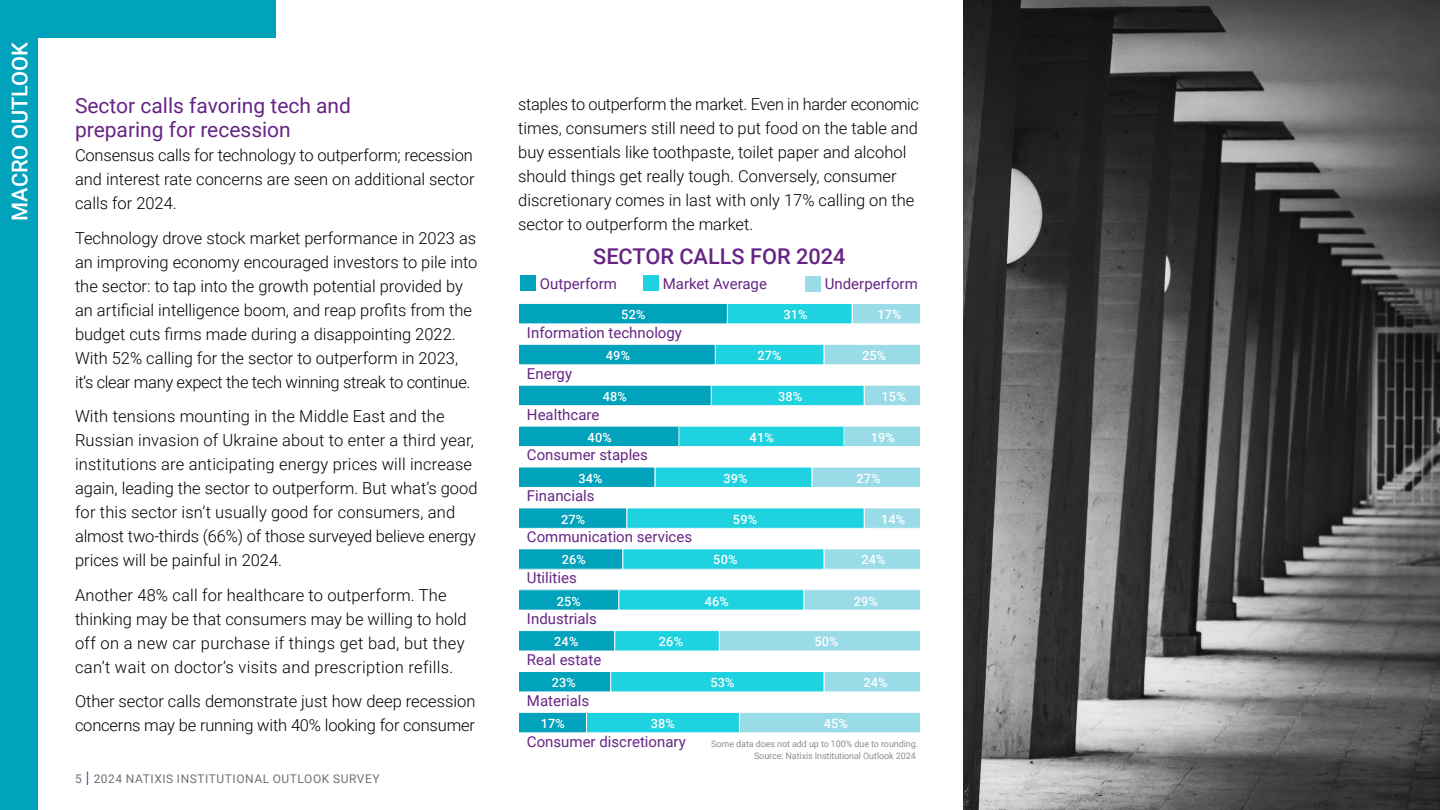
<style>
.page{position:relative;width:1440px;height:810px;background:#fff}
.page>*{position:absolute;margin:0;border:0;box-sizing:border-box;transform-origin:0 0}
.t1{font:500 21.75px "Roboto";color:#662584}
.t2{font:500 21.75px "Roboto";color:#fff}
.t3{font:21px/24px "Roboto";color:#662584}
.t4{font:300 16.5px/24px "Roboto";color:#000}
.t5{font:15px "Roboto";color:#662584}
.t6{font:500 12.75px "Roboto";letter-spacing:.01em;color:#fff}
.t7{font:12px "Roboto";letter-spacing:.045em;color:#707372}
.t8{font:9px/12px "Roboto";letter-spacing:-.01em;color:#8e8e8e;text-align:right}
.s1{font-weight:300;font-size:18.75px;color:#662584}
.s2{color:#fff}
</style>
<div class="page">
<img style="left:963px;top:0;width:477px;height:810px">
<div style="left:0;top:0;width:38px;height:810px;background:#00a3bb"></div>
<div style="left:0;top:0;width:276px;height:38px;background:#00a3bb"></div>
<div style="left:852px;top:303px;width:69px;height:21px;background:#9adbe8"></div>
<div style="left:852px;top:303px;width:69px;height:21px;border:1px solid #fff"></div>
<div style="left:824px;top:344px;width:97px;height:21px;background:#9adbe8"></div>
<div style="left:824px;top:344px;width:97px;height:21px;border:1px solid #fff"></div>
<div style="left:864px;top:385px;width:57px;height:21px;background:#9adbe8"></div>
<div style="left:864px;top:385px;width:57px;height:21px;border:1px solid #fff"></div>
<div style="left:844px;top:426px;width:77px;height:21px;background:#9adbe8"></div>
<div style="left:844px;top:426px;width:77px;height:21px;border:1px solid #fff"></div>
<div style="left:812px;top:467px;width:109px;height:20px;background:#9adbe8"></div>
<div style="left:812px;top:467px;width:109px;height:21px;border:1px solid #fff"></div>
<div style="left:864px;top:508px;width:57px;height:20px;background:#9adbe8"></div>
<div style="left:864px;top:508px;width:57px;height:21px;border:1px solid #fff"></div>
<div style="left:824px;top:549px;width:97px;height:20px;background:#9adbe8"></div>
<div style="left:824px;top:549px;width:97px;height:21px;border:1px solid #fff"></div>
<div style="left:804px;top:590px;width:117px;height:20px;background:#9adbe8"></div>
<div style="left:804px;top:589px;width:117px;height:21px;border:1px solid #fff"></div>
<div style="left:719px;top:631px;width:202px;height:20px;background:#9adbe8"></div>
<div style="left:719px;top:630px;width:202px;height:21px;border:1px solid #fff"></div>
<div style="left:824px;top:672px;width:97px;height:20px;background:#9adbe8"></div>
<div style="left:824px;top:671px;width:97px;height:21px;border:1px solid #fff"></div>
<div style="left:739px;top:712px;width:182px;height:21px;background:#9adbe8"></div>
<div style="left:739px;top:712px;width:182px;height:21px;border:1px solid #fff"></div>
<div style="left:727px;top:303px;width:125px;height:21px;background:#1ed2e0"></div>
<div style="left:727px;top:303px;width:125px;height:21px;border:1px solid #fff"></div>
<div style="left:715px;top:344px;width:109px;height:21px;background:#1ed2e0"></div>
<div style="left:715px;top:344px;width:109px;height:21px;border:1px solid #fff"></div>
<div style="left:711px;top:385px;width:153px;height:21px;background:#1ed2e0"></div>
<div style="left:711px;top:385px;width:153px;height:21px;border:1px solid #fff"></div>
<div style="left:679px;top:426px;width:165px;height:21px;background:#1ed2e0"></div>
<div style="left:679px;top:426px;width:165px;height:21px;border:1px solid #fff"></div>
<div style="left:655px;top:467px;width:157px;height:20px;background:#1ed2e0"></div>
<div style="left:655px;top:467px;width:157px;height:21px;border:1px solid #fff"></div>
<div style="left:627px;top:508px;width:237px;height:20px;background:#1ed2e0"></div>
<div style="left:626px;top:508px;width:238px;height:21px;border:1px solid #fff"></div>
<div style="left:623px;top:549px;width:201px;height:20px;background:#1ed2e0"></div>
<div style="left:622px;top:549px;width:202px;height:21px;border:1px solid #fff"></div>
<div style="left:619px;top:590px;width:185px;height:20px;background:#1ed2e0"></div>
<div style="left:618px;top:589px;width:186px;height:21px;border:1px solid #fff"></div>
<div style="left:615px;top:631px;width:104px;height:20px;background:#1ed2e0"></div>
<div style="left:614px;top:630px;width:106px;height:21px;border:1px solid #fff"></div>
<div style="left:611px;top:672px;width:213px;height:20px;background:#1ed2e0"></div>
<div style="left:610px;top:671px;width:214px;height:21px;border:1px solid #fff"></div>
<div style="left:586px;top:712px;width:153px;height:21px;background:#1ed2e0"></div>
<div style="left:586px;top:712px;width:154px;height:21px;border:1px solid #fff"></div>
<svg style="left:519px;top:303px;width:209px;height:21px;background:#14aac0"></svg>
<svg style="left:519px;top:344px;width:197px;height:21px;background:#14aac0"></svg>
<svg style="left:519px;top:385px;width:193px;height:21px;background:#14aac0"></svg>
<svg style="left:519px;top:426px;width:160px;height:21px;background:#13aac0"></svg>
<div style="left:519px;top:467px;width:136px;height:20px;background:#00a3bb"></div>
<svg style="left:519px;top:508px;width:108px;height:21px;background:#12a9c0"></svg>
<svg style="left:519px;top:549px;width:104px;height:21px;background:#11a9bf"></svg>
<svg style="left:519px;top:589px;width:100px;height:21px;background:#12a9bf"></svg>
<svg style="left:519px;top:630px;width:96px;height:21px;background:#13aac0"></svg>
<svg style="left:519px;top:671px;width:92px;height:21px;background:#15aac0"></svg>
<svg style="left:519px;top:712px;width:68px;height:21px"></svg>
<div style="left:806px;top:276px;width:15px;height:15px;background:#9adbe8"></div>
<div style="left:644px;top:276px;width:15px;height:15px;background:#1ed2e0"></div>
<div style="left:520px;top:276px;width:15px;height:15px;background:#00a3bb"></div>
<h1 class="t2" style="left:5px;top:221px;width:181px;rotate:-90deg">MACRO OUTLOOK</h1>
<p class="t3" style="left:75px;top:93px;width:278px">Sector calls favoring tech and preparing for recession</p>
<p class="t4" style="left:75px;top:143px;width:401px;text-align:justify">Consensus calls for technology to outperform; recession and interest rate concerns are seen on additional sector calls for 2024.</p>
<p class="t4" style="left:75px;top:225px;width:404px">Technology drove stock market performance in 2023 as an improving economy encouraged investors to pile into the sector: to tap into the growth potential provided by an artificial intelligence boom, and reap profits from the budget cuts firms made during a disappointing 2022.<br>With 52% calling for the sector to outperform in 2023, it’s clear many expect the tech winning streak to continue.</p>
<p class="t4" style="left:75px;top:404px;width:404px">With tensions mounting in the Middle East and the Russian invasion of Ukraine about to enter a third year, institutions are anticipating energy prices will increase again, leading the sector to outperform. But what’s good for this sector isn’t usually good for consumers, and almost two-thirds (66%) of those surveyed believe energy prices will be painful in 2024.</p>
<p class="t4" style="left:75px;top:582px;width:393px">Another 48% call for healthcare to outperform. The thinking may be that consumers may be willing to hold off on a new car purchase if things get bad, but they can’t wait on doctor’s visits and prescription refills.</p>
<p class="t4" style="left:75px;top:689px;width:402px">Other sector calls demonstrate just how deep recession concerns may be running with 40% looking for consumer</p>
<p class="t7" style="left:75px;top:770px;width:306px">5 <span class="s1">I</span> 2024 NATIXIS INSTITUTIONAL OUTLOOK SURVEY</p>
<p class="t4" style="left:518px;top:91px;width:402px">staples to outperform the market. Even in harder economic times, consumers still need to put food on the table and buy essentials like toothpaste, toilet paper and alcohol should things get really tough. Conversely, consumer discretionary comes in last with only 17% calling on the sector to outperform the market.</p>
<h1 class="t1" style="left:593px;top:241px;width:254px">SECTOR CALLS FOR 2024</h1>
<p class="t5" style="left:540px;top:273px;width:78px">Outperform</p>
<p class="t5" style="left:663px;top:273px;width:106px">Market Average</p>
<p class="t5" style="left:825px;top:273px;width:94px">Underperform</p>
<p class="t6" style="left:621px;top:305px;width:26px">52%</p>
<p class="t6" style="left:783px;top:305px;width:26px">31%</p>
<p class="t6" style="left:878px;top:305px;width:26px">17%</p>
<p class="t5" style="left:527px;top:322px;width:157px">Information technology</p>
<p class="t5" style="left:527px;top:363px;width:47px">Energy</p>
<p class="t5" style="left:527px;top:404px;width:74px">Healthcare</p>
<p class="t5" style="left:527px;top:445px;width:123px">Consumer staples</p>
<p class="t5" style="left:527px;top:486px;width:69px">Financials</p>
<p class="t5" style="left:527px;top:526px;width:167px">Communication services</p>
<p class="t5" style="left:527px;top:567px;width:51px">Utilities</p>
<p class="t5" style="left:527px;top:608px;width:71px">Industrials</p>
<p class="t5" style="left:527px;top:649px;width:76px">Real estate</p>
<p class="t5" style="left:527px;top:690px;width:64px">Materials</p>
<p class="t5" style="left:527px;top:731px;width:160px">Consumer discretionary</p>
<p class="t8" style="left:711px;top:737px;width:208px">Some data does not add up to 100% due to rounding.<br>Source: Natixis Institutional Outlook 2024<span class="s2">.</span></p>
<p class="t6" style="left:606px;top:347px;width:26px">49%</p>
<p class="t6" style="left:757px;top:347px;width:26px">27%</p>
<p class="t6" style="left:862px;top:347px;width:26px">25%</p>
<p class="t6" style="left:603px;top:387px;width:26px">48%</p>
<p class="t6" style="left:778px;top:387px;width:26px">38%</p>
<p class="t6" style="left:882px;top:387px;width:26px">15%</p>
<p class="t6" style="left:588px;top:429px;width:26px">40%</p>
<p class="t6" style="left:750px;top:429px;width:26px">41%</p>
<p class="t6" style="left:871px;top:429px;width:26px">19%</p>
<p class="t6" style="left:578px;top:470px;width:26px">34%</p>
<p class="t6" style="left:723px;top:470px;width:26px">39%</p>
<p class="t6" style="left:857px;top:470px;width:26px">27%</p>
<p class="t6" style="left:561px;top:510px;width:26px">27%</p>
<p class="t6" style="left:733px;top:510px;width:26px">59%</p>
<p class="t6" style="left:881px;top:510px;width:26px">14%</p>
<p class="t6" style="left:562px;top:551px;width:26px">26%</p>
<p class="t6" style="left:713px;top:551px;width:26px">50%</p>
<p class="t6" style="left:861px;top:551px;width:26px">24%</p>
<p class="t6" style="left:557px;top:593px;width:26px">25%</p>
<p class="t6" style="left:705px;top:593px;width:26px">46%</p>
<p class="t6" style="left:854px;top:593px;width:26px">29%</p>
<p class="t6" style="left:554px;top:633px;width:26px">24%</p>
<p class="t6" style="left:659px;top:633px;width:26px">26%</p>
<p class="t6" style="left:814px;top:633px;width:26px">50%</p>
<p class="t6" style="left:552px;top:673px;width:26px">23%</p>
<p class="t6" style="left:710px;top:673px;width:26px">53%</p>
<p class="t6" style="left:863px;top:673px;width:26px">24%</p>
<p class="t6" style="left:541px;top:715px;width:26px">17%</p>
<p class="t6" style="left:651px;top:715px;width:26px">38%</p>
<p class="t6" style="left:824px;top:715px;width:26px">45%</p>
</div>
